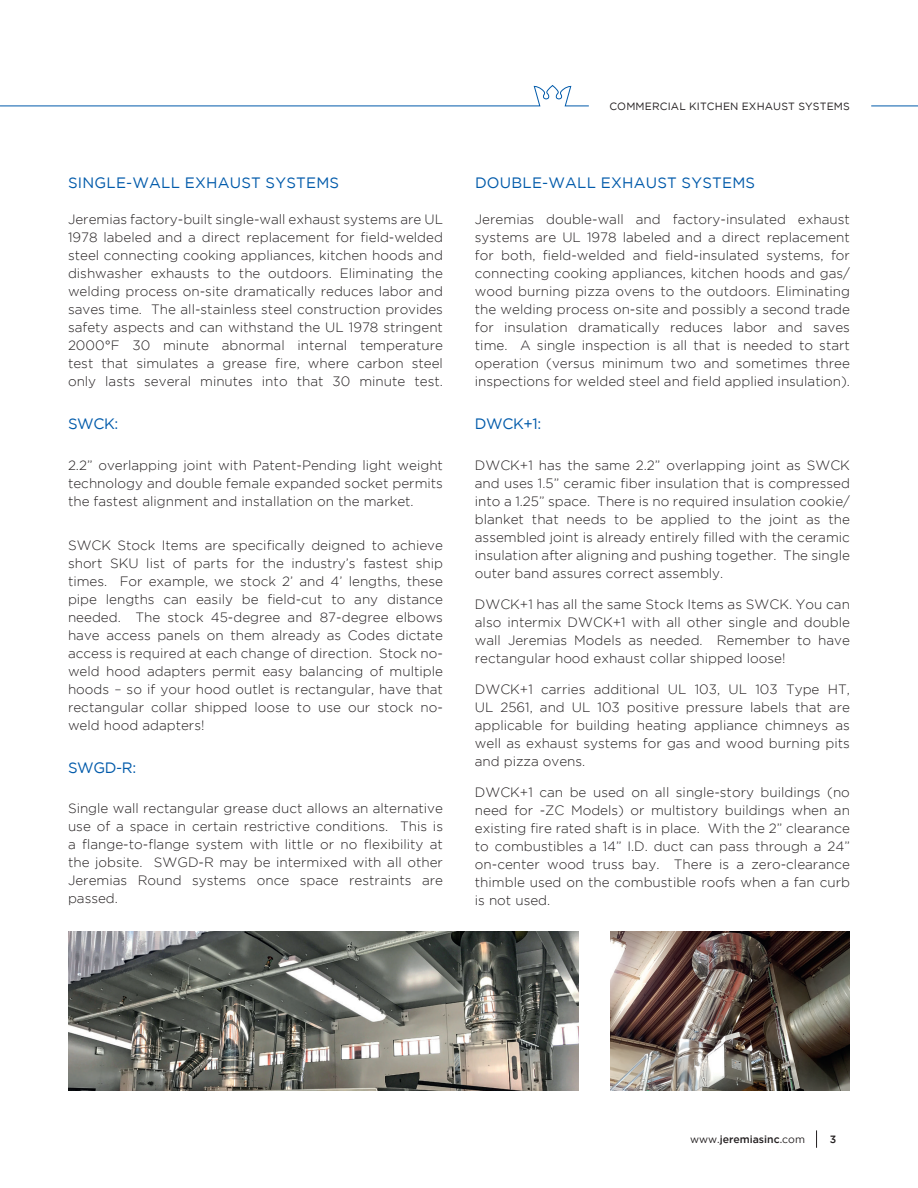
<style>
.page{position:relative;width:918px;height:1188px;background:#fff}
.page>*{position:absolute;margin:0;border:0;box-sizing:border-box;transform-origin:0 0}
.t1{font:15px "Gotham";letter-spacing:.015em;color:#015aaa}
.t2{font:300 13.5px/18px "Gotham";color:#231f20;text-align:justify}
.t3{font:10.5px "Gotham";letter-spacing:.015em;color:#231f20}
.t4{font:500 10.5px "Gotham";color:#231f20}
.s1{font-weight:400}
</style>
<div class="page">
<img style="left:68px;top:931px;width:511px;height:159px">
<img style="left:611px;top:931px;width:239px;height:159px">
<hr style="left:871px;top:106px;width:47px;height:1px;background:#015aaa">
<svg style="left:0;top:85px;width:589px;height:22px"></svg>
<svg style="left:816px;top:1130px;width:1px;height:18px"></svg>
<p class="t1" style="left:68px;top:174px;width:273px">SINGLE-WALL EXHAUST SYSTEMS</p>
<p class="t2" style="left:68px;top:210px;width:377px">Jeremias factory-built single-wall exhaust systems are UL 1978 labeled and a direct replacement for field-welded steel connecting cooking appliances, kitchen hoods and dishwasher exhausts to the outdoors. Eliminating the welding process on-site dramatically reduces labor and saves time. The all-stainless steel construction provides safety aspects and can withstand the UL 1978 stringent 2000°F 30 minute abnormal internal temperature test that simulates a grease fire, where carbon steel only lasts several minutes into that 30 minute test.</p>
<p class="t1" style="left:68px;top:415px;width:52px">SWCK:</p>
<p class="t2" style="left:68px;top:456px;width:376px">2.2” overlapping joint with Patent-Pending light weight technology and double female expanded socket permits the fastest alignment and installation on the market.</p>
<p class="t2" style="left:68px;top:536px;width:377px">SWCK Stock Items are specifically deigned to achieve short SKU list of parts for the industry’s fastest ship times. For example, we stock 2’ and 4’ lengths, these pipe lengths can easily be field-cut to any distance needed. The stock 45-degree and 87-degree elbows have access panels on them already as Codes dictate access is required at each change of direction. Stock no&shy;weld hood adapters permit easy balancing of multiple hoods – so if your hood outlet is rectangular, have that rectangular collar shipped loose to use our stock no&shy;weld hood adapters!</p>
<p class="t1" style="left:68px;top:758px;width:70px">SWGD-R:</p>
<p class="t2" style="left:68px;top:799px;width:377px">Single wall rectangular grease duct allows an alternative use of a space in certain restrictive conditions. This is a flange-to-flange system with little or no flexibility at the jobsite. SWGD-R may be intermixed with all other Jeremias Round systems once space restraints are passed.</p>
<p class="t3" style="left:609px;top:99px;width:242px">COMMERCIAL KITCHEN EXHAUST SYSTEMS</p>
<p class="t1" style="left:475px;top:174px;width:282px">DOUBLE-WALL EXHAUST SYSTEMS</p>
<p class="t2" style="left:475px;top:210px;width:377px">Jeremias double-wall and factory-insulated exhaust systems are UL 1978 labeled and a direct replacement for both, field-welded and field-insulated systems, for connecting cooking appliances, kitchen hoods and gas/ wood burning pizza ovens to the outdoors. Eliminating the welding process on-site and possibly a second trade for insulation dramatically reduces labor and saves time. A single inspection is all that is needed to start operation (versus minimum two and sometimes three inspections for welded steel and field applied insulation).</p>
<p class="t1" style="left:475px;top:415px;width:68px">DWCK+1:</p>
<p class="t2" style="left:475px;top:456px;width:377px">DWCK+1 has the same 2.2” overlapping joint as SWCK and uses 1.5” ceramic fiber insulation that is compressed into a 1.25” space. There is no required insulation cookie/ blanket that needs to be applied to the joint as the assembled joint is already entirely filled with the ceramic insulation after aligning and pushing together. The single outer band assures correct assembly.</p>
<p class="t2" style="left:475px;top:595px;width:377px">DWCK+1 has all the same Stock Items as SWCK. You can also intermix DWCK+1 with all other single and double wall Jeremias Models as needed. Remember to have rectangular hood exhaust collar shipped loose!</p>
<p class="t2" style="left:475px;top:680px;width:377px">DWCK+1 carries additional UL 103, UL 103 Type HT, UL 2561, and UL 103 positive pressure labels that are applicable for building heating appliance chimneys as well as exhaust systems for gas and wood burning pits and pizza ovens.</p>
<p class="t2" style="left:475px;top:783px;width:377px">DWCK+1 can be used on all single-story buildings (no need for -ZC Models) or multistory buildings when an existing fire rated shaft is in place. With the 2” clearance to combustibles a 14” I.D. duct can pass through a 24” on-center wood truss bay. There is a zero-clearance thimble used on the combustible roofs when a fan curb is not used.</p>
<p class="t4" style="left:690px;top:1133px;width:116px"><span class="s1">www.</span>jeremiasinc<span class="s1">.com</span></p>
<p class="t4" style="left:830px;top:1133px;width:8px">3</p>
</div>
